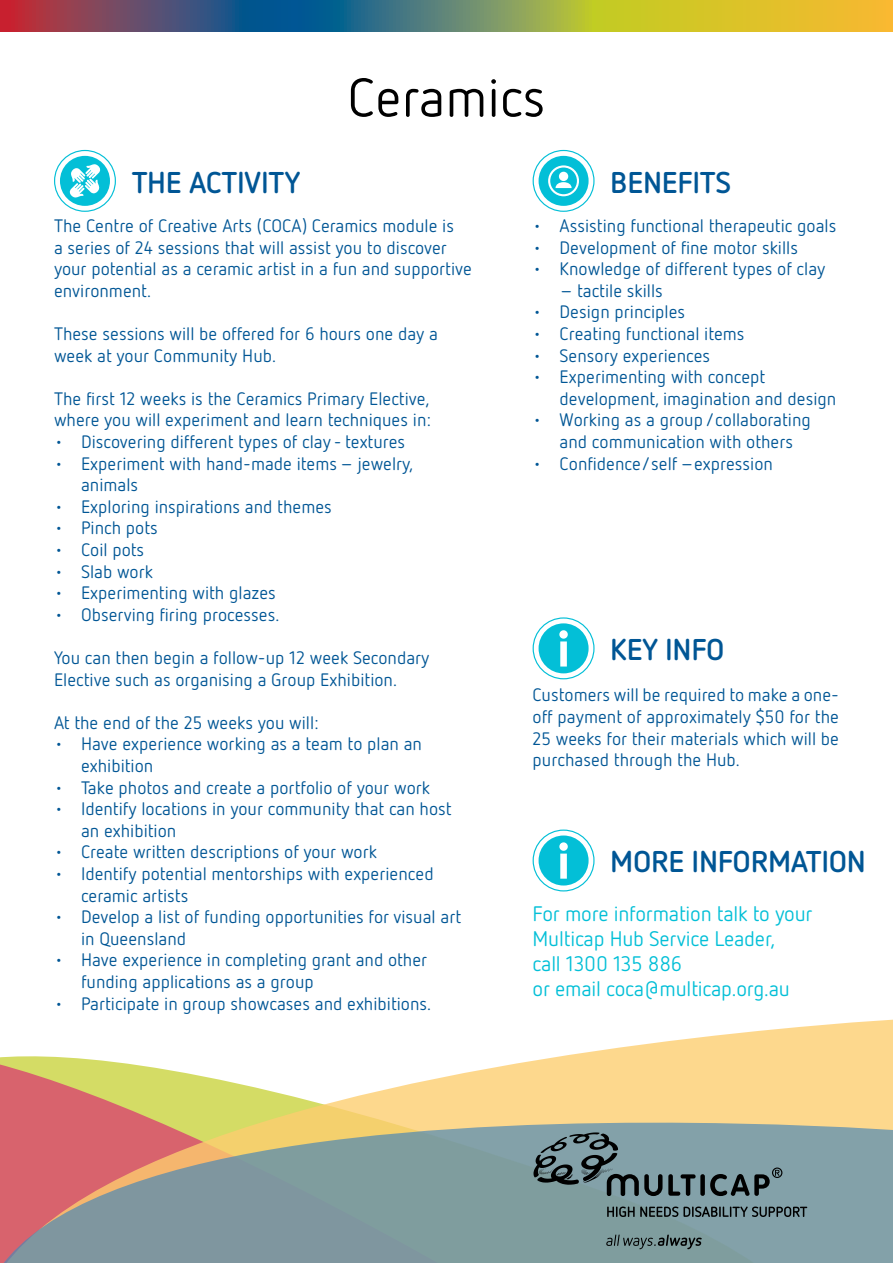
<style>
.page{position:relative;width:893px;height:1263px;background:#fff}
.page>*{position:absolute;margin:0;border:0;box-sizing:border-box;transform-origin:0 0}
.t1{font:54px "Netto OT";color:#000}
.t2{font:700 30px "Netto OT";letter-spacing:-.01em;color:#005695}
.t3{font:21px/25.2px "Netto OT";letter-spacing:-.01em;color:#03bfd7}
.t4{font:18px/21.6px "Netto OT";color:#005695}
</style>
<div class="page">
<svg style="left:0;top:1019px;width:893px;height:104px"></svg>
<svg style="left:0;top:1123px;width:893px;height:140px;fill:#7f9d9f"></svg>
<svg style="left:607px;top:1206px;width:200px;height:11px"></svg>
<svg style="left:606px;top:1234px;width:96px;height:15px"></svg>
<svg style="left:533px;top:1132px;width:129px;height:64px"></svg>
<svg style="left:668px;top:1174px;width:28px;height:22px"></svg>
<div style="left:700px;top:1174px;width:5px;height:22px;background:#000;border-radius:2px"></div>
<svg style="left:710px;top:1167px;width:72px;height:29px"></svg>
<svg style="left:0;top:0;width:893px;height:32px"></svg>
<svg style="left:54px;top:150px;width:62px;height:62px"></svg>
<svg style="left:533px;top:150px;width:61px;height:62px"></svg>
<svg style="left:533px;top:829px;width:61px;height:62px"></svg>
<svg style="left:533px;top:617px;width:61px;height:62px"></svg>
<h1 class="t1" style="left:347px;top:64px;width:200px">Ceramics</h1>
<h2 class="t2" style="left:132px;top:163px;width:170px">THE ACTIVITY</h2>
<h2 class="t2" style="left:610px;top:163px;width:122px">BENEFITS</h2>
<p class="t4" style="left:54px;top:214px;width:419px">The Centre of Creative Arts (COCA) Ceramics module is<br>a series of 24 sessions that will assist you to discover your potential as a ceramic artist in a fun and supportive environment.</p>
<p class="t4" style="left:54px;top:322px;width:386px">These sessions will be offered for 6 hours one day a week at your Community Hub.</p>
<p class="t4" style="left:54px;top:387px;width:378px">The first 12 weeks is the Ceramics Primary Elective, where you will experiment and learn techniques in:</p>
<p class="t4" style="left:54px;top:430px;width:353px">• Discovering different types of clay - textures</p>
<p class="t4" style="left:81px;top:452px;width:334px;text-indent:-27px">• Experiment with hand-made items – jewelry, animals</p>
<p class="t4" style="left:54px;top:495px;width:279px">• Exploring inspirations and themes</p>
<p class="t4" style="left:54px;top:517px;width:105px">• Pinch pots</p>
<p class="t4" style="left:54px;top:538px;width:92px">• Coil pots</p>
<p class="t4" style="left:54px;top:560px;width:101px">• Slab work</p>
<p class="t4" style="left:54px;top:582px;width:223px">• Experimenting with glazes</p>
<p class="t4" style="left:54px;top:603px;width:227px">• Observing firing processes.</p>
<p class="t4" style="left:54px;top:646px;width:377px">You can then begin a follow-up 12 week Secondary<br>Elective such as organising a Group Exhibition.</p>
<p class="t4" style="left:54px;top:711px;width:266px">At the end of the 25 weeks you will:</p>
<p class="t4" style="left:81px;top:733px;width:343px;text-indent:-27px">• Have experience working as a team to plan an exhibition</p>
<p class="t4" style="left:54px;top:776px;width:378px">• Take photos and create a portfolio of your work</p>
<p class="t4" style="left:81px;top:798px;width:372px;text-indent:-27px">• Identify locations in your community that can host an exhibition</p>
<p class="t4" style="left:54px;top:841px;width:325px">• Create written descriptions of your work</p>
<p class="t4" style="left:81px;top:862px;width:354px;text-indent:-27px">• Identify potential mentorships with experienced ceramic artists</p>
<p class="t4" style="left:81px;top:906px;width:382px;text-indent:-27px">• Develop a list of funding opportunities for visual art in Queensland</p>
<p class="t4" style="left:81px;top:949px;width:348px;text-indent:-27px">• Have experience in completing grant and other funding applications as a group</p>
<p class="t4" style="left:54px;top:992px;width:379px">• Participate in group showcases and exhibitions.</p>
<p class="t4" style="left:533px;top:214px;width:305px">• Assisting functional therapeutic goals</p>
<p class="t4" style="left:533px;top:236px;width:267px">• Development of fine motor skills</p>
<p class="t4" style="left:533px;top:258px;width:294px">• Knowledge of different types of clay</p>
<p class="t4" style="left:560px;top:279px;width:105px">– tactile skills</p>
<p class="t4" style="left:533px;top:301px;width:154px">• Design principles</p>
<p class="t4" style="left:533px;top:322px;width:213px">• Creating functional items</p>
<p class="t4" style="left:533px;top:344px;width:179px">• Sensory experiences</p>
<p class="t4" style="left:560px;top:366px;width:278px;text-indent:-27px">• Experimenting with concept development, imagination and design</p>
<p class="t4" style="left:533px;top:409px;width:280px;text-align:center">• Working as a group /collaborating and communication with others</p>
<p class="t4" style="left:533px;top:452px;width:242px">• Confidence/self –expression</p>
<h2 class="t2" style="left:610px;top:631px;width:116px">KEY INFO</h2>
<p class="t4" style="left:533px;top:684px;width:308px;text-align:justify">Customers will be required to make a one&shy;off payment of approximately $50 for the 25 weeks for their materials which will be purchased through the Hub.</p>
<h2 class="t2" style="left:610px;top:843px;width:257px">MORE INFORMATION</h2>
<p class="t3" style="left:533px;top:900px;width:281px">For more information talk to your<br>Multicap Hub Service Leader,<br>call 1300 135 886<br>or email coca@multicap.org.au</p>
</div>
